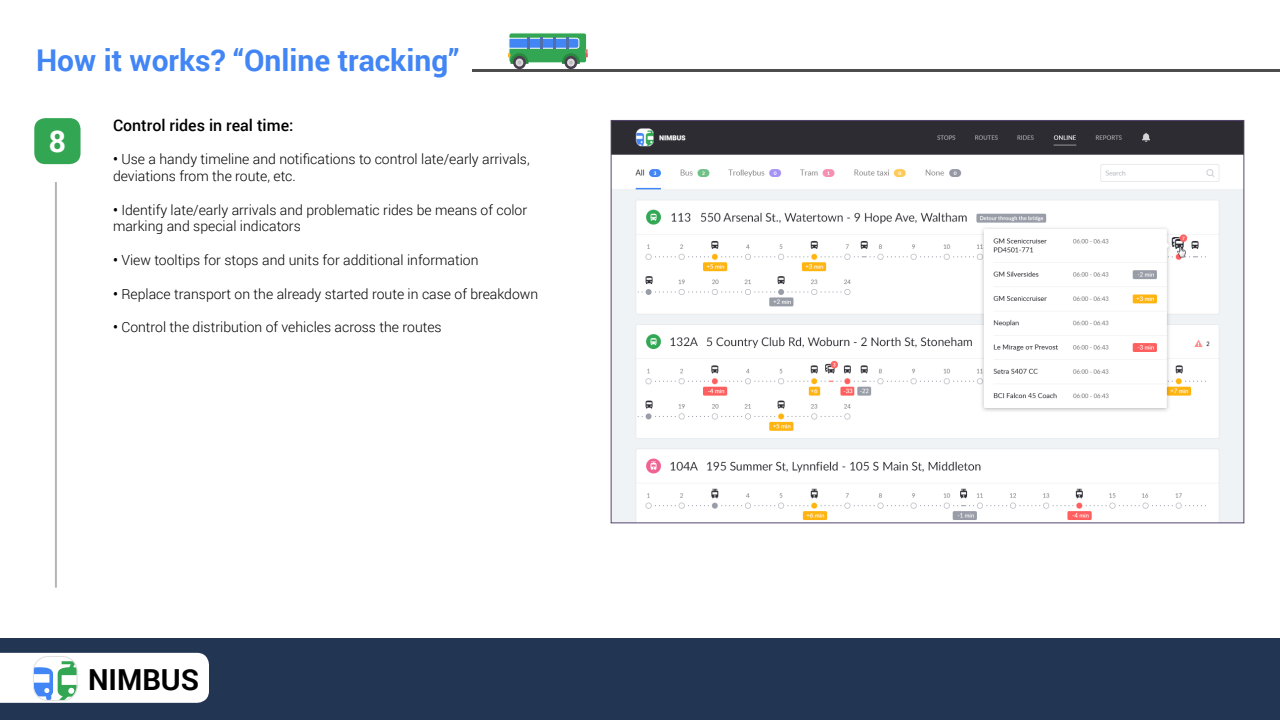
<style>
.page{position:relative;width:1280px;height:720px;background:#fff}
.page>*{position:absolute;margin:0;border:0;box-sizing:border-box;transform-origin:0 0}
.t1{font:700 30px "Roboto";color:#4285f5}
.t2{font:700 30px "Roboto";color:#fff}
.t3{font:700 29px "Roboto";color:#000}
.t4{font:500 16px "Roboto";color:#000}
.t5{font:300 14px/16.8px "Roboto";color:#000}
.s1{font-weight:500}
</style>
<div class="page">
<div style="left:34px;top:118px;width:47px;height:46px;background:#33a654;border-radius:11px"></div>
<img style="left:613px;top:122px;width:629px;height:399px">
<hr style="left:473px;top:69px;width:807px;height:2px;background:#4e4d4d">
<div style="left:509px;top:33px;width:78px;height:30px;background:#33a654;border-radius:3px"></div>
<div style="left:508px;top:32px;width:79px;height:31px;border:1px solid #fff;border-radius:3px"></div>
<svg style="left:513px;top:56px;width:13px;height:13px"></svg>
<svg style="left:564px;top:56px;width:13px;height:13px"></svg>
<svg style="left:508px;top:37px;width:80px;height:28px"></svg>
<hr style="left:55px;top:182px;width:2px;height:406px;background:#b5b5b5">
<div style="left:0;top:638px;width:1280px;height:82px;background:#223553"></div>
<svg style="left:0;top:653px;width:209px;height:50px;background:#edf4f5"></svg>
<h1 class="t1" style="left:36px;top:39px;width:425px">How it works? “Online tracking”</h1>
<h1 class="t2" style="left:49px;top:120px;width:19px">8</h1>
<p class="t4" style="left:113px;top:114px;width:182px">Control rides in real time:</p>
<p class="t5" style="left:113px;top:150px;width:418px"><span class="s1">•</span> Use a handy timeline and notifications to control late/early arrivals, deviations from the route, etc.</p>
<p class="t5" style="left:113px;top:201px;width:416px"><span class="s1">•</span> Identify late/early arrivals and problematic rides be means of color marking and special indicators</p>
<p class="t5" style="left:113px;top:251px;width:367px"><span class="s1">•</span> View tooltips for stops and units for additional information</p>
<p class="t5" style="left:113px;top:285px;width:427px"><span class="s1">•</span> Replace transport on the already started route in case of breakdown</p>
<p class="t5" style="left:113px;top:318px;width:330px"><span class="s1">•</span> Control the distribution of vehicles across the routes</p>
<h2 class="t3" style="left:88px;top:659px;width:113px">NIMBUS</h2>
</div>
